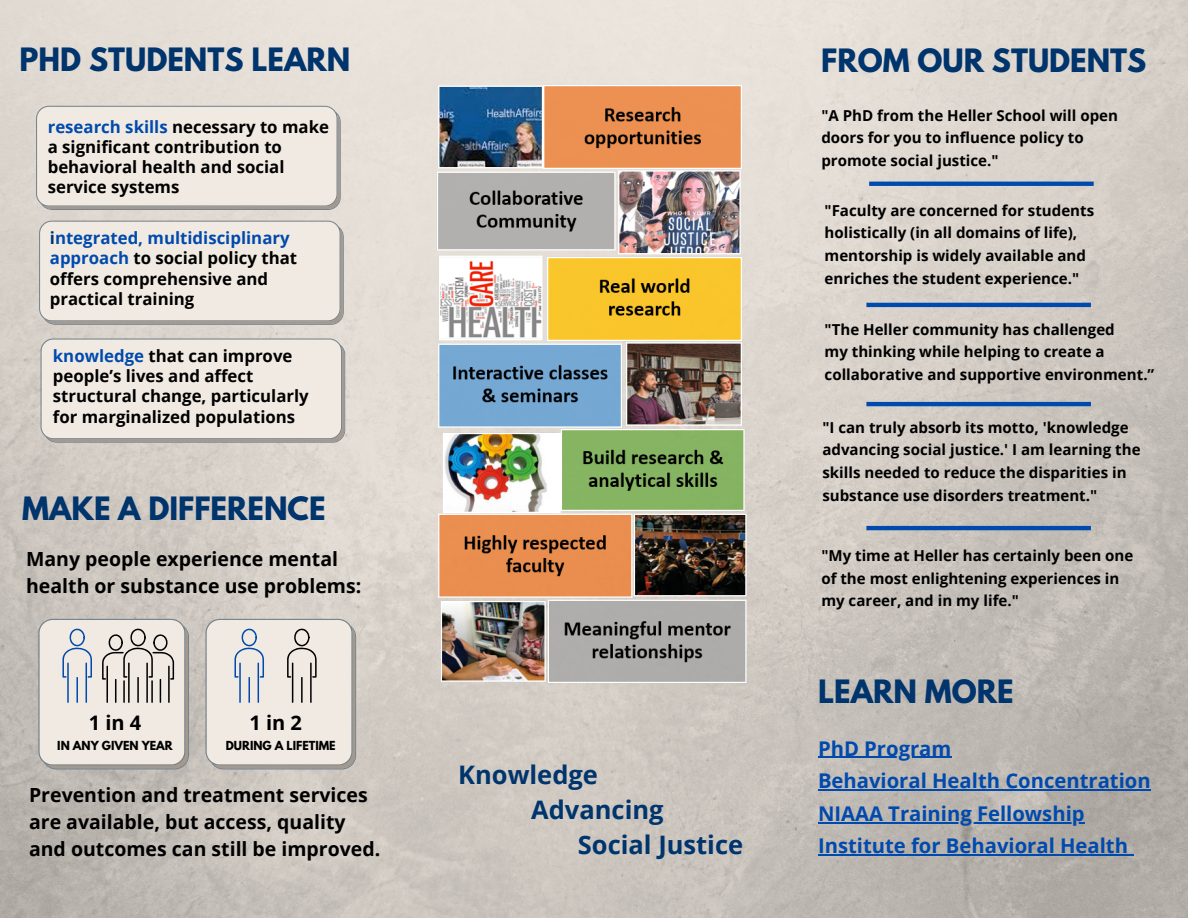
<style>
.page{position:relative;width:1188px;height:918px;background:#fff}
.page>*{position:absolute;margin:0;border:0;box-sizing:border-box;transform-origin:0 0}
.t1{font:700 28.5px "League Spartan";color:#00346c}
.t2{font:700 25.5px "Open Sans";color:#00346c}
.t3{font:700 20.25px/32.7px "Open Sans";color:#004aad}
.t4{font:700 20.1px "Open Sans";letter-spacing:.26em;color:#000}
.t5{font:700 19.5px/27px "Open Sans";color:#000}
.t6{font:700 16.8px/20.2px "Open Sans";color:#000}
.t7{font:700 15.15px/22.6px "Open Sans";color:#000}
.t8{font:700 11.1px "League Spartan";color:#000}
.s1{color:#004aad}
.s2{color:#00346c}
</style>
<div class="page">
<img style="left:0;top:0;width:1188px;height:918px">
<svg style="left:38px;top:619px;width:151px;height:151px;background:#dbd7d1"></svg>
<svg style="left:205px;top:619px;width:151px;height:151px;background:#e1dcd6"></svg>
<svg style="left:39px;top:221px;width:305px;height:104px;background:#eae4dc"></svg>
<svg style="left:41px;top:338px;width:304px;height:105px;background:#eae3dc"></svg>
<svg style="left:36px;top:106px;width:305px;height:104px;background:#eae4dc"></svg>
<svg style="left:869px;top:182px;width:225px;height:4px"></svg>
<svg style="left:866px;top:303px;width:225px;height:4px"></svg>
<svg style="left:866px;top:402px;width:225px;height:4px"></svg>
<svg style="left:866px;top:526px;width:225px;height:4px"></svg>
<img style="left:401px;top:83px;width:374px;height:611px">
<hr style="left:818px;top:757px;width:134px;height:1px;background:#004aad">
<hr style="left:818px;top:789px;width:333px;height:1px;background:#004aad">
<hr style="left:818px;top:822px;width:267px;height:1px;background:#004aad">
<hr style="left:818px;top:855px;width:310px;height:1px;background:#004aad">
<h1 class="t1" style="left:20px;top:45px;width:332px">PHD STUDENTS LEARN</h1>
<p class="t6" style="left:48px;top:116px;width:283px"><span class="s1">research skills</span> necessary to make a significant contribution to behavioral health and social service systems</p>
<p class="t6" style="left:50px;top:227px;width:249px"><span class="s2">i</span><span class="s1">ntegrated, multidisciplinary approach</span> to social policy that offers comprehensive and practical training</p>
<p class="t6" style="left:53px;top:345px;width:257px"><span class="s1">knowledge</span> that can improve people’s lives and affect structural change, particularly for marginalized populations</p>
<h1 class="t1" style="left:22px;top:494px;width:305px">MAKE A DIFFERENCE</h1>
<p class="t5" style="left:26px;top:545px;width:337px">Many people experience mental health or substance use problems:</p>
<h3 class="t4" style="left:89px;top:709px;width:54px">1in4</h3>
<h3 class="t4" style="left:249px;top:709px;width:54px">1in2</h3>
<p class="t8" style="left:57px;top:740px;width:117px">IN ANY GIVEN YEAR</p>
<p class="t8" style="left:226px;top:740px;width:111px">DURING A LIFETIME</p>
<p class="t5" style="left:29px;top:781px;width:353px">Prevention and treatment services are available, but access, quality and outcomes can still be improved.</p>
<h2 class="t2" style="left:458px;top:757px;width:141px">Knowledge</h2>
<h2 class="t2" style="left:531px;top:791px;width:134px">Advancing</h2>
<h2 class="t2" style="left:578px;top:826px;width:167px">Social Justice</h2>
<h1 class="t1" style="left:821px;top:46px;width:327px">FROM OUR STUDENTS</h1>
<p class="t7" style="left:821px;top:104px;width:298px">"A PhD from the Heller School will open doors for you to influence policy to promote social justice."</p>
<p class="t7" style="left:825px;top:198px;width:271px">"Faculty are concerned for students holistically (in all domains of life), mentorship is widely available and enriches the student experience."</p>
<p class="t7" style="left:825px;top:317px;width:331px">"The Heller community has challenged<br>my thinking while helping to create a collaborative and supportive environment.”</p>
<p class="t7" style="left:822px;top:416px;width:320px">"I can truly absorb its motto, 'knowledge advancing social justice.' I am learning the skills needed to reduce the disparities in substance use disorders treatment."</p>
<p class="t7" style="left:821px;top:544px;width:314px">"My time at Heller has certainly been one of the most enlightening experiences in my career, and in my life."</p>
<h1 class="t1" style="left:818px;top:677px;width:197px">LEARN MORE</h1>
<h3 class="t3" style="left:818px;top:731px;width:334px">PhD Program<br>Behavioral Health Concentration<br>NIAAA Training Fellowship<br>Institute for Behavioral Health</h3>
</div>
